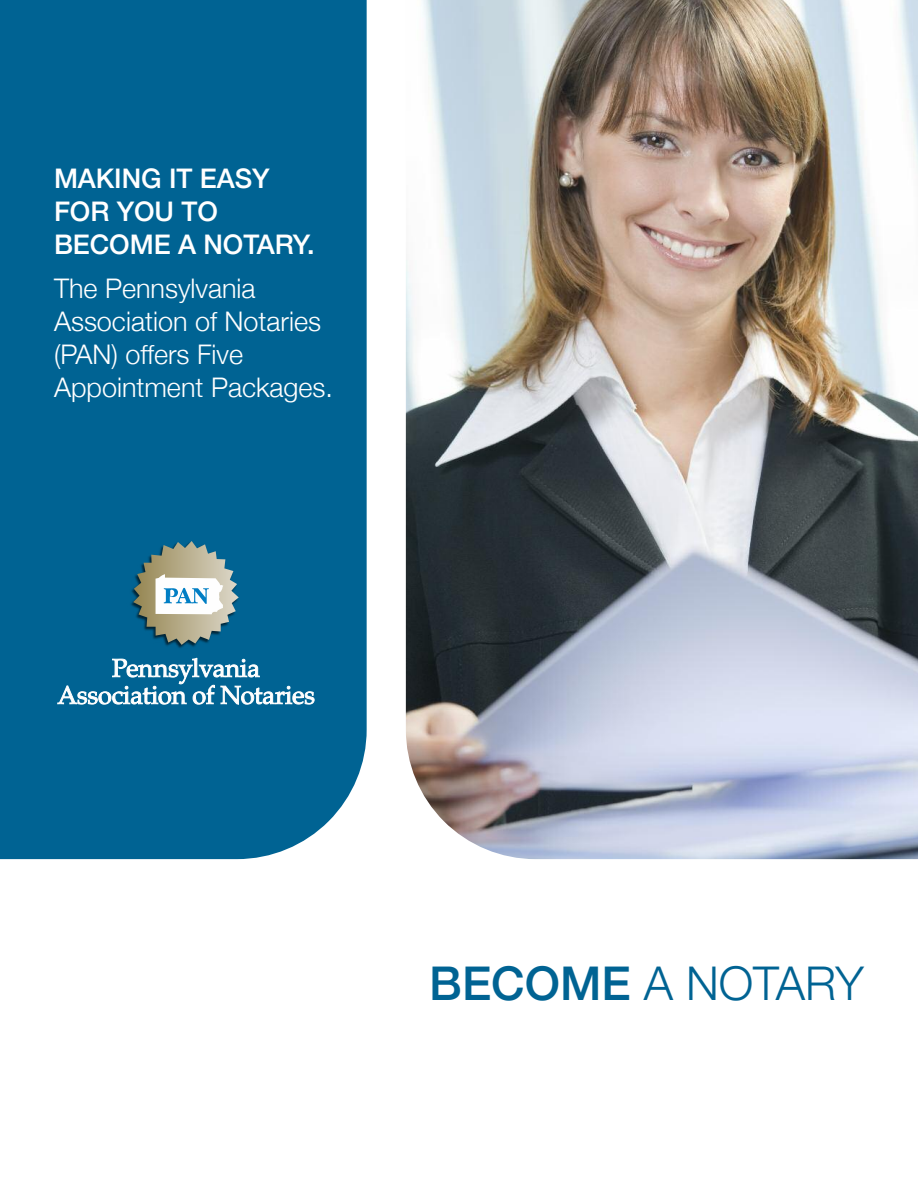
<style>
.page{position:relative;width:918px;height:1188px;background:#fff}
.page>*{position:absolute;margin:0;border:0;box-sizing:border-box;transform-origin:0 0}
.t1{font:300 46.5px "Helvetica Neue";color:#006393}
.t2{font:300 27px/33px "Helvetica Neue";color:#fff}
.t3{font:500 27px/33px "Helvetica Neue";color:#fff}
.s1{font-weight:500}
</style>
<div class="page">
<img style="left:406px;top:0;width:512px;height:859px">
<div style="left:0;top:0;width:367px;height:859px;background:#006393"></div>
<div style="left:0;top:507px;width:367px;height:153px;background:#006393"></div>
<svg style="left:133px;top:541px;width:106px;height:104px"></svg>
<svg style="left:58px;top:658px;width:256px;height:46px"></svg>
<p class="t3" style="left:54px;top:162px;width:262px">MAKING IT EASY<br>FOR YOU TO<br>BECOME A NOTARY.</p>
<p class="t2" style="left:54px;top:271px;width:281px">The Pennsylvania<br>Association of Notaries (PAN) offers Five<br>Appointment Packages.</p>
<h1 class="t1" style="left:429px;top:955px;width:436px"><span class="s1">BECOME</span> A NOTARY</h1>
</div>
